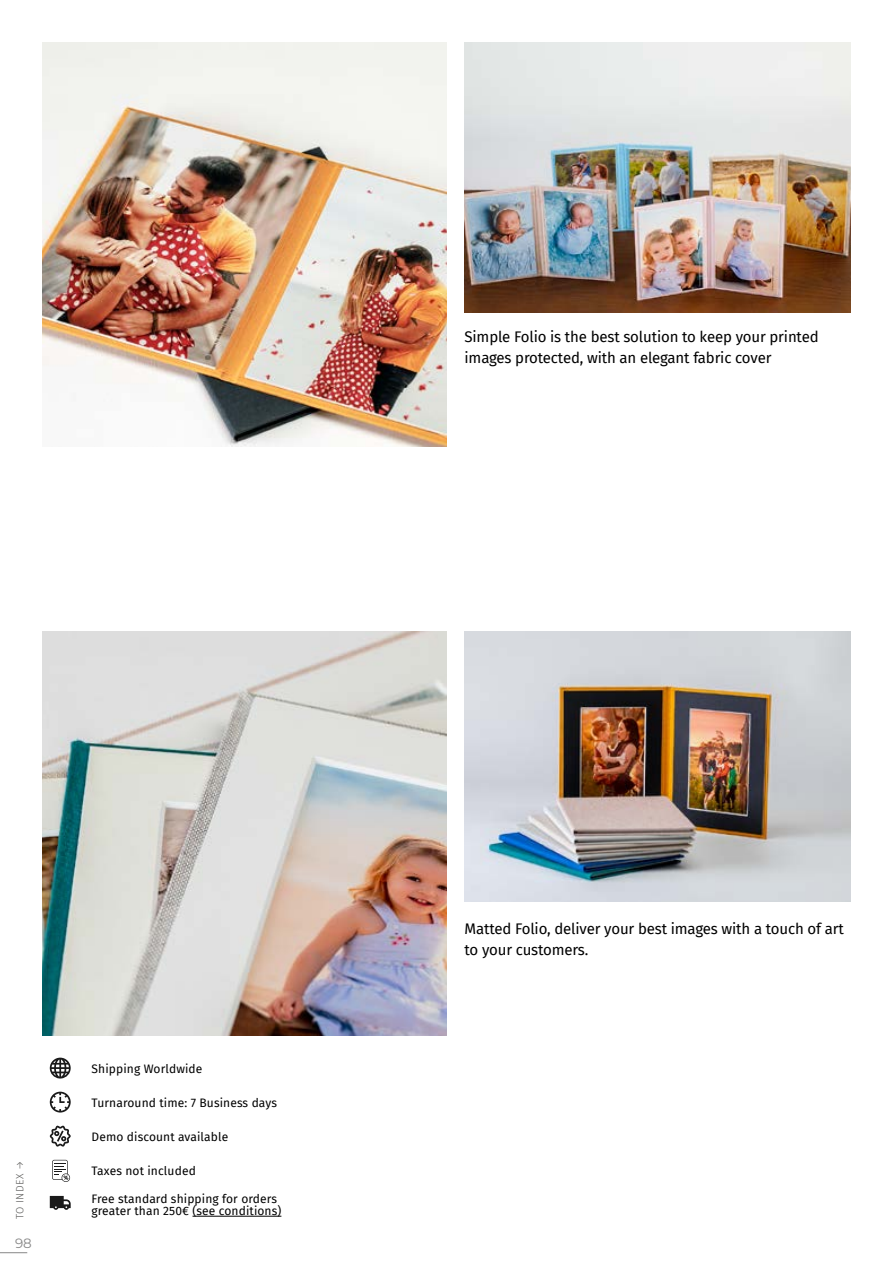
<style>
.page{position:relative;width:893px;height:1263px;background:#fff}
.page>*{position:absolute;margin:0;border:0;box-sizing:border-box;transform-origin:0 0}
.t1{font:15px/21px "Fira Sans";letter-spacing:-.01em;color:#000}
.t2{font:13.5px "Montserrat";color:#878787}
.t3{font:12px/12px "Fira Sans";letter-spacing:.01em;color:#000}
.t4{font:300 10.5px "Fira Sans";letter-spacing:.03em;color:#575756}
</style>
<div class="page">
<svg style="left:50px;top:1058px;width:21px;height:20px"></svg>
<svg style="left:50px;top:1196px;width:21px;height:14px"></svg>
<svg style="left:50px;top:1092px;width:21px;height:20px"></svg>
<svg style="left:50px;top:1125px;width:21px;height:22px"></svg>
<svg style="left:52px;top:1160px;width:18px;height:22px"></svg>
<hr style="left:193px;top:1216px;width:88px;height:1px;background:#000">
<svg style="left:0;top:1252px;width:27px;height:1px"></svg>
<img style="left:465px;top:631px;width:385px;height:270px">
<img style="left:43px;top:631px;width:403px;height:404px">
<img style="left:465px;top:43px;width:385px;height:270px">
<img style="left:43px;top:43px;width:403px;height:403px">
<p class="t1" style="left:465px;top:326px;width:356px">Simple Folio is the best solution to keep your printed images protected, with an elegant fabric cover</p>
<p class="t4" style="left:12px;top:1219px;width:60px;rotate:-90deg">TO INDEX →</p>
<p class="t2" style="left:15px;top:1234px;width:18px">98</p>
<p class="t3" style="left:92px;top:1062px;width:112px">Shipping Worldwide</p>
<p class="t3" style="left:92px;top:1096px;width:187px">Turnaround time: 7 Business days</p>
<p class="t3" style="left:92px;top:1130px;width:138px">Demo discount available</p>
<p class="t3" style="left:92px;top:1164px;width:106px">Taxes not included</p>
<p class="t3" style="left:92px;top:1193px;width:191px">Free standard shipping for orders greater than 250€ (see conditions)</p>
<p class="t1" style="left:465px;top:918px;width:381px">Matted Folio, deliver your best images with a touch of art to your customers.</p>
</div>
